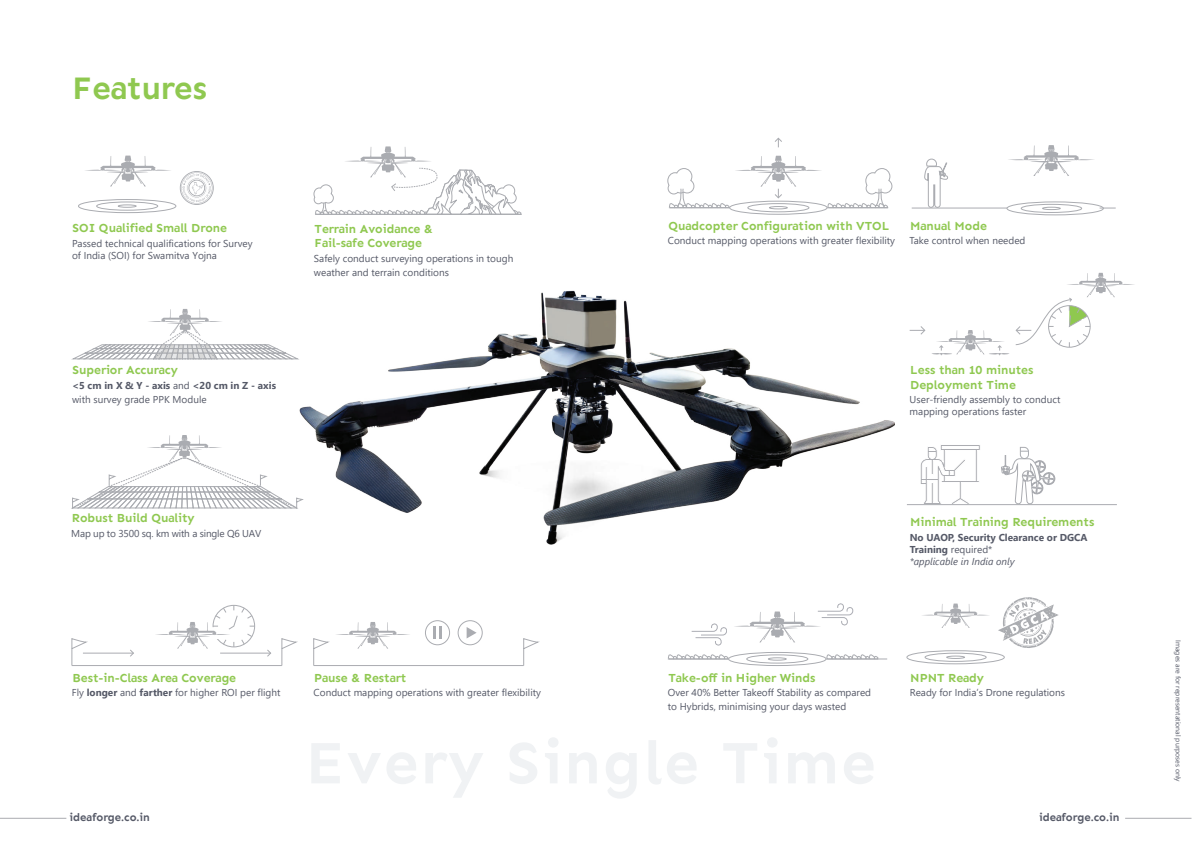
<style>
.page{position:relative;width:1192px;height:842px;background:#fff}
.page>*{position:absolute;margin:0;border:0;box-sizing:border-box;transform-origin:0 0}
.t1{font:32px "Nothing Up My Pleasure";color:#8fc850}
.t2{font:12px/14.4px "Nothing Up My Pleasure";color:#8fc850}
.t3{font:11px "Nothing Up My Pleasure";color:#555967}
.t4{font:10px/14px "Segoe UI";color:#555967}
.t5{font:700 10px/12.3px "Segoe UI";color:#555967}
.t6{font:10px "Segoe UI";letter-spacing:-.02em;color:#555967}
.t7{font:7px "Segoe UI";color:#555967}
.s1{font-weight:400}
.s2{font-weight:400;font-style:italic}
.s3{font-weight:700}
</style>
<div class="page">
<hr style="left:0;top:818px;width:66px;height:1px;background:#aaacb1">
<hr style="left:1124px;top:818px;width:67px;height:1px;background:#aaacb1">
<img style="left:299px;top:290px;width:594px;height:254px">
<svg style="left:922px;top:603px;width:67px;height:25px"></svg>
<svg style="left:85px;top:156px;width:86px;height:30px"></svg>
<svg style="left:313px;top:146px;width:209px;height:69px"></svg>
<svg style="left:1008px;top:145px;width:86px;height:31px"></svg>
<div style="left:78px;top:199px;width:98px;height:14px;border:1px solid #aaacb1;border-radius:50%"></div>
<div style="left:96px;top:201px;width:62px;height:10px;border:1px solid #aaacb1;border-radius:50%"></div>
<div style="left:118px;top:204px;width:19px;height:4px;border:1px solid #aaacb1;border-radius:50%"></div>
<svg style="left:180px;top:171px;width:34px;height:34px"></svg>
<svg style="left:71px;top:309px;width:230px;height:51px"></svg>
<svg style="left:71px;top:435px;width:236px;height:75px"></svg>
<div style="left:212px;top:605px;width:43px;height:42px;border:1px solid #aaacb1;border-radius:50%"></div>
<hr style="left:83px;top:653px;width:50px;height:1px;background:#aaacb1">
<svg style="left:129px;top:649px;width:5px;height:8px"></svg>
<hr style="left:220px;top:653px;width:50px;height:1px;background:#aaacb1">
<svg style="left:266px;top:649px;width:5px;height:8px"></svg>
<hr style="left:72px;top:665px;width:210px;height:1px;background:#aaacb1">
<svg style="left:71px;top:638px;width:20px;height:28px"></svg>
<svg style="left:281px;top:638px;width:17px;height:28px"></svg>
<svg style="left:156px;top:605px;width:98px;height:44px"></svg>
<div style="left:729px;top:201px;width:98px;height:14px;border:1px solid #aaacb1;border-radius:50%"></div>
<div style="left:747px;top:203px;width:62px;height:9px;border:1px solid #aaacb1;border-radius:50%"></div>
<svg style="left:775px;top:137px;width:7px;height:10px"></svg>
<svg style="left:667px;top:156px;width:225px;height:53px"></svg>
<div style="left:728px;top:652px;width:98px;height:14px;border:1px solid #aaacb1;border-radius:50%"></div>
<div style="left:746px;top:654px;width:62px;height:10px;border:1px solid #aaacb1;border-radius:50%"></div>
<div style="left:767px;top:657px;width:19px;height:4px;border:1px solid #aaacb1;border-radius:50%"></div>
<svg style="left:668px;top:654px;width:61px;height:6px"></svg>
<svg style="left:825px;top:654px;width:53px;height:6px"></svg>
<hr style="left:825px;top:658px;width:61px;height:1px;background:#aaacb1">
<svg style="left:691px;top:624px;width:35px;height:21px"></svg>
<svg style="left:734px;top:603px;width:118px;height:39px"></svg>
<svg style="left:1099px;top:208px;width:16px;height:1px"></svg>
<hr style="left:911px;top:208px;width:95px;height:1px;background:#aaacb1">
<svg style="left:923px;top:158px;width:25px;height:50px"></svg>
<div style="left:1006px;top:201px;width:97px;height:14px;border:1px solid #aaacb1;border-radius:50%"></div>
<div style="left:1020px;top:204px;width:61px;height:9px;border:1px solid #aaacb1;border-radius:50%"></div>
<div style="left:1041px;top:207px;width:19px;height:3px;border:1px solid #aaacb1;border-radius:50%"></div>
<svg style="left:909px;top:326px;width:16px;height:9px"></svg>
<svg style="left:932px;top:273px;width:202px;height:82px"></svg>
<svg style="left:919px;top:445px;width:61px;height:61px"></svg>
<svg style="left:1001px;top:446px;width:54px;height:58px"></svg>
<hr style="left:906px;top:504px;width:210px;height:1px;background:#aaacb1">
<div style="left:906px;top:650px;width:98px;height:14px;border:1px solid #aaacb1;border-radius:50%"></div>
<div style="left:924px;top:653px;width:62px;height:9px;border:1px solid #aaacb1;border-radius:50%"></div>
<div style="left:945px;top:655px;width:19px;height:4px;border:1px solid #aaacb1;border-radius:50%"></div>
<svg style="left:998px;top:597px;width:60px;height:51px"></svg>
<svg style="left:313px;top:622px;width:97px;height:43px"></svg>
<svg style="left:523px;top:638px;width:17px;height:28px"></svg>
<hr style="left:313px;top:665px;width:210px;height:1px;background:#aaacb1">
<div style="left:425px;top:620px;width:25px;height:25px;border:1px solid #aaacb1;border-radius:50%"></div>
<svg style="left:433px;top:626px;width:8px;height:13px"></svg>
<svg style="left:466px;top:627px;width:10px;height:11px"></svg>
<div style="left:457px;top:620px;width:25px;height:25px;border:1px solid #aaacb1;border-radius:50%"></div>
<h1 class="t1" style="left:72px;top:70px;width:136px">Features</h1>
<p class="t2" style="left:73px;top:221px;width:156px">SOI Qualified Small Drone</p>
<p class="t4" style="left:72px;top:236px;width:182px;line-height:12px">Passed technical qualifications for Survey of India (SOI) for Swamitva Yojna</p>
<p class="t2" style="left:314px;top:222px;width:120px">Terrain Avoidance &amp;<br>Fail-safe Coverage</p>
<p class="t4" style="left:314px;top:251px;width:201px">Safely conduct surveying operations in tough weather and terrain conditions</p>
<p class="t2" style="left:668px;top:219px;width:222px">Quadcopter Configuration with VTOL</p>
<p class="t4" style="left:667px;top:233px;width:229px">Conduct mapping operations with greater flexibility</p>
<p class="t2" style="left:909px;top:219px;width:78px">Manual Mode</p>
<p class="t4" style="left:909px;top:233px;width:117px">Take control when needed</p>
<p class="t2" style="left:73px;top:363px;width:107px">Superior Accuracy</p>
<p class="t5" style="left:72px;top:377px;width:205px;line-height:14px">&lt;5 cm in X &amp; Y - axis <span class="s1">and</span> &lt;20 cm in Z - axis <span class="s1">with survey grade PPK Module</span></p>
<p class="t2" style="left:910px;top:363px;width:125px">Less than 10 minutes<br>Deployment Time</p>
<p class="t4" style="left:909px;top:392px;width:152px;line-height:12px">User-friendly assembly to conduct mapping operations faster</p>
<p class="t2" style="left:72px;top:511px;width:124px">Robust Build Quality</p>
<p class="t6" style="left:71px;top:524px;width:191px">Map up to 3500 sq. km with a single Q6 UAV</p>
<p class="t2" style="left:910px;top:515px;width:185px">Minimal Training Requirements</p>
<p class="t5" style="left:909px;top:530px;width:179px">No UAOP, Security Clearance or DGCA<br>Training <span class="s1">required*<br></span><span class="s2">*applicable in India only</span></p>
<p class="t2" style="left:72px;top:671px;width:165px">Best-in-Class Area Coverage</p>
<p class="t2" style="left:314px;top:671px;width:93px">Pause &amp; Restart</p>
<p class="t2" style="left:668px;top:670px;width:148px">Take-off in Higher Winds</p>
<p class="t2" style="left:910px;top:671px;width:75px">NPNT Ready</p>
<p class="t4" style="left:72px;top:685px;width:210px">Fly <span class="s3">longer</span> and <span class="s3">farther</span> for higher ROI per flight</p>
<p class="t4" style="left:313px;top:685px;width:229px">Conduct mapping operations with greater flexibility</p>
<p class="t4" style="left:667px;top:685px;width:205px">Over 40% Better Takeoff Stability as compared to Hybrids, minimising your days wasted</p>
<p class="t4" style="left:909px;top:685px;width:157px">Ready for India’s Drone regulations</p>
<p class="t3" style="left:70px;top:811px;width:82px">ideaforge.co.in</p>
<p class="t3" style="left:1038px;top:811px;width:82px">ideaforge.co.in</p>
<p class="t7" style="left:1184px;top:640px;width:143px;rotate:90deg">Images are for representational purposes only</p>
</div>
